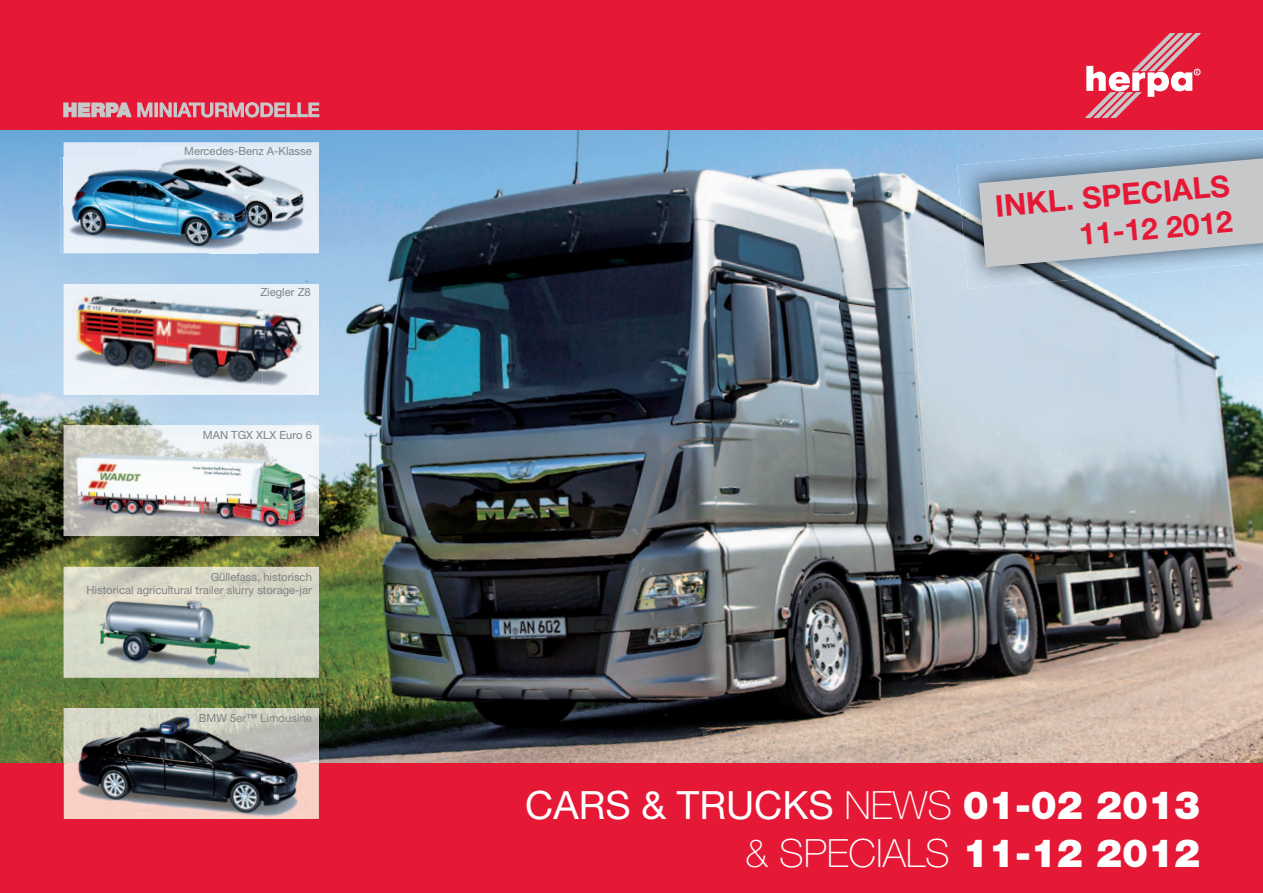
<style>
.page{position:relative;width:1263px;height:893px;background:#fff}
.page>*{position:absolute;margin:0;border:0;box-sizing:border-box;transform-origin:0 0}
.t1{font:900 39px/48px "Helvetica Neue";color:#fff;text-align:right}
.t2{font:700 30px/36px "Helvetica Neue";color:#e51836;text-align:right}
.t3{font:11.25px/13.5px "Helvetica Neue";color:#808285;text-align:right}
.s1{font-weight:400}
.s2{font-weight:100}
</style>
<div class="page">
<img style="left:804px;top:129px;width:215px;height:635px">
<img style="left:1019px;top:129px;width:109px;height:9px">
<img style="left:1128px;top:129px;width:135px;height:9px">
<img style="left:472px;top:129px;width:391px;height:439px">
<img style="left:108px;top:129px;width:377px;height:94px">
<img style="left:1167px;top:289px;width:96px;height:475px">
<img style="left:0;top:129px;width:108px;height:434px">
<img style="left:940px;top:272px;width:227px;height:492px">
<img style="left:269px;top:202px;width:203px;height:403px">
<img style="left:1209px;top:356px;width:54px;height:408px">
<div style="left:86px;top:253px;width:108px;height:31px;background:#a1c8e8"></div>
<div style="left:194px;top:253px;width:112px;height:31px;background:#9dc6e8"></div>
<div style="left:234px;top:395px;width:54px;height:30px;background:#b9d5ed"></div>
<img style="left:68px;top:395px;width:166px;height:30px">
<img style="left:23px;top:420px;width:85px;height:344px">
<img style="left:161px;top:536px;width:108px;height:31px">
<img style="left:400px;top:518px;width:404px;height:246px">
<img style="left:103px;top:536px;width:58px;height:31px">
<img style="left:0;top:563px;width:49px;height:201px">
<img style="left:305px;top:605px;width:115px;height:159px">
<img style="left:85px;top:677px;width:220px;height:27px">
<img style="left:1101px;top:758px;width:47px;height:6px">
<div style="left:0;top:0;width:1263px;height:129px;background:#e51836"></div>
<div style="left:0;top:764px;width:1263px;height:129px;background:#e51836"></div>
<img style="left:64px;top:708px;width:255px;height:56px">
<svg style="left:64px;top:764px;width:255px;height:55px"></svg>
<div style="left:64px;top:143px;width:255px;height:110px;background:#dee9f5"></div>
<div style="left:64px;top:284px;width:255px;height:111px;background:#eaf2f8"></div>
<img style="left:64px;top:425px;width:255px;height:111px">
<img style="left:64px;top:567px;width:255px;height:110px">
<img style="left:138px;top:147px;width:133px;height:43px">
<img style="left:271px;top:147px;width:45px;height:87px">
<img style="left:258px;top:190px;width:13px;height:44px">
<img style="left:61px;top:157px;width:3px;height:96px">
<img style="left:110px;top:253px;width:148px;height:1px">
<img style="left:64px;top:157px;width:74px;height:48px">
<img style="left:64px;top:205px;width:145px;height:48px">
<img style="left:209px;top:234px;width:49px;height:19px">
<img style="left:138px;top:157px;width:120px;height:77px">
<img style="left:89px;top:591px;width:167px;height:82px">
<img style="left:68px;top:288px;width:102px;height:100px">
<img style="left:165px;top:292px;width:101px;height:100px">
<img style="left:262px;top:297px;width:53px;height:97px">
<img style="left:71px;top:448px;width:242px;height:84px">
<img style="left:67px;top:704px;width:243px;height:115px">
<svg style="left:63px;top:102px;width:257px;height:16px"></svg>
<img style="left:957px;top:138px;width:306px;height:151px">
<svg style="left:979px;top:155px;width:284px;height:112px"></svg>
<svg style="left:1085px;top:33px;width:116px;height:85px"></svg>
<p class="t3" style="left:184px;top:144px;width:129px">Mercedes-Benz A-Klasse</p>
<p class="t3" style="left:260px;top:285px;width:52px">Ziegler Z8</p>
<p class="t3" style="left:203px;top:428px;width:110px">MAN TGX XLX Euro 6</p>
<p class="t3" style="left:87px;top:570px;width:227px">Güllefass, historisch<br>Historical agricultural trailer slurry storage-jar</p>
<p class="t3" style="left:199px;top:711px;width:114px">BMW 5er™ Limousine</p>
<h2 class="t2" style="left:994px;top:187px;width:237px;rotate:-5deg">INKL. SPECIALS<br>11-12 2012</h2>
<h1 class="t1" style="left:525px;top:781px;width:676px"><span class="s1">CARS &amp; TRUCKS</span> <span class="s2">NEWS</span> 01-02 2013 <span class="s2">&amp; SPECIALS</span> 11-12 2012</h1>
</div>
